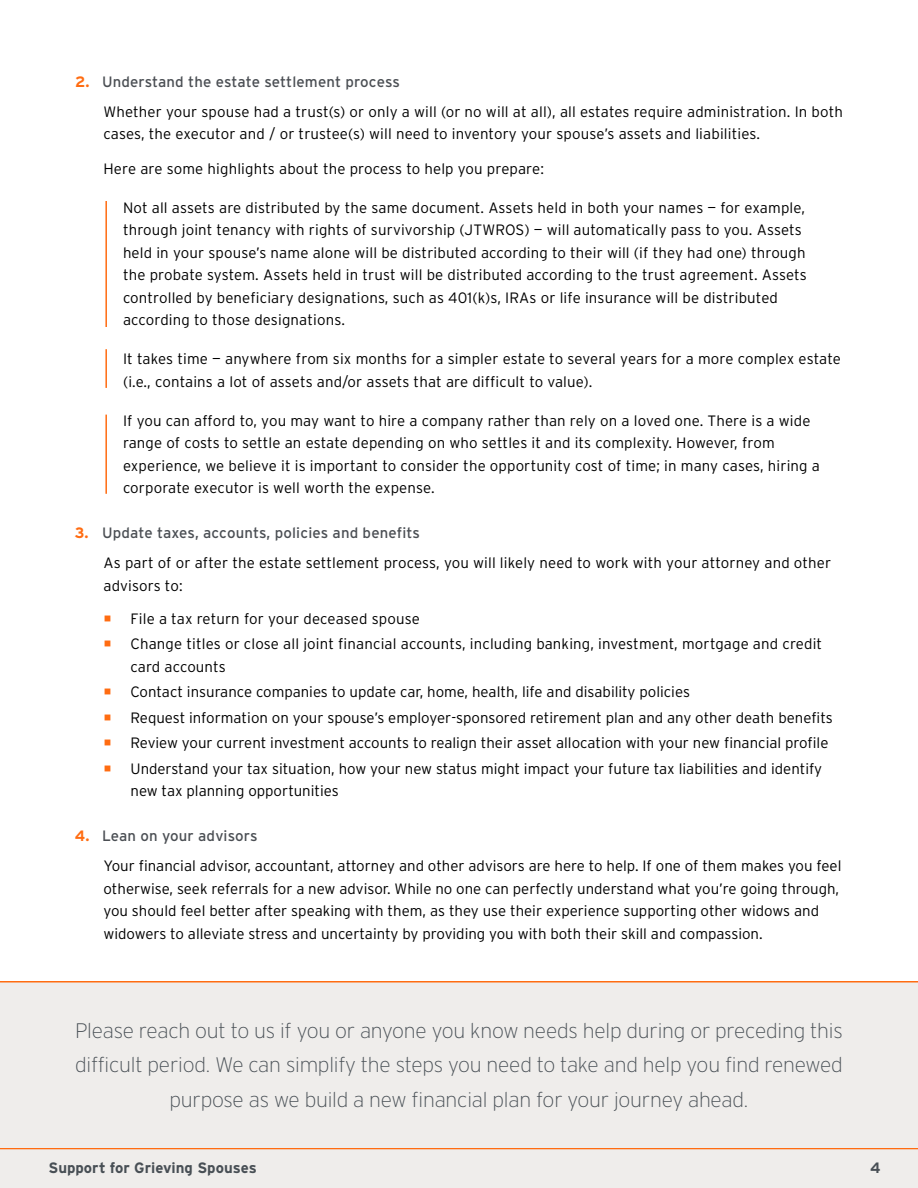
<style>
.page{position:relative;width:918px;height:1188px;background:#fff}
.page>*{position:absolute;margin:0;border:0;box-sizing:border-box;transform-origin:0 0}
.t1{font:200 21px/34.5px "Interstate";letter-spacing:-.01em;color:#484f55;text-align:center}
.t2{font:300 15px/22.5px "Interstate";color:#000}
.t3{font:700 15px "Interstate";color:#484f55}
.s1{font-weight:700;color:#ff6c11}
.s2{font-weight:400;color:#4b4f54}
</style>
<div class="page">
<div style="left:0;top:1149px;width:918px;height:39px;background:#efedeb"></div>
<hr style="left:0;top:1148px;width:918px;height:1px;background:#ff6c11">
<hr style="left:105px;top:201px;width:2px;height:126px;background:#ff6c11">
<div style="left:0;top:982px;width:918px;height:166px;background:#efedeb"></div>
<hr style="left:105px;top:349px;width:2px;height:39px;background:#ff6c11">
<hr style="left:105px;top:415px;width:2px;height:79px;background:#ff6c11">
<hr style="left:0;top:981px;width:918px;height:1px;background:#ff6c11">
<p class="t2" style="left:104px;top:67px;width:741px;line-height:30px;text-indent:-28px"><span class="s1">2.</span> <span class="s2">Understand the estate settlement process<br></span>Whether your spouse had a trust(s) or only a will (or no will at all), all estates require administration. In both</p>
<p class="t2" style="left:104px;top:123px;width:658px">cases, the executor and / or trustee(s) will need to inventory your spouse’s assets and liabilities.</p>
<p class="t2" style="left:104px;top:157px;width:442px">Here are some highlights about the process to help you prepare:</p>
<p class="t2" style="left:123px;top:196px;width:685px">Not all assets are distributed by the same document. Assets held in both your names — for example, through joint tenancy with rights of survivorship (JTWROS) — will automatically pass to you. Assets held in your spouse’s name alone will be distributed according to their will (if they had one) through the probate system. Assets held in trust will be distributed according to the trust agreement. Assets controlled by beneficiary designations, such as 401(k)s, IRAs or life insurance will be distributed according to those designations.</p>
<p class="t2" style="left:123px;top:348px;width:719px">It takes time — anywhere from six months for a simpler estate to several years for a more complex estate (i.e., contains a lot of assets and/or assets that are difficult to value).</p>
<p class="t2" style="left:123px;top:409px;width:698px">If you can afford to, you may want to hire a company rather than rely on a loved one. There is a wide range of costs to settle an estate depending on who settles it and its complexity. However, from experience, we believe it is important to consider the opportunity cost of time; in many cases, hiring a corporate executor is well worth the expense.</p>
<p class="t2" style="left:104px;top:518px;width:729px;line-height:30px;text-indent:-29px"><span class="s1">3.</span> <span class="s2">Update taxes, accounts, policies and benefits<br></span>As part of or after the estate settlement process, you will likely need to work with your attorney and other</p>
<p class="t2" style="left:104px;top:574px;width:81px">advisors to:</p>
<p class="t2" style="left:130px;top:606px;width:693px;line-height:25.5px">File a tax return for your deceased spouse<br>Change titles or close all joint financial accounts, including banking, investment, mortgage and credit</p>
<p class="t2" style="left:130px;top:654px;width:704px;line-height:25.5px">card accounts<br>Contact insurance companies to update car, home, health, life and disability policies<br>Request information on your spouse’s employer-sponsored retirement plan and any other death benefits Review your current investment accounts to realign their asset allocation with your new financial profile Understand your tax situation, how your new status might impact your future tax liabilities and identify</p>
<p class="t2" style="left:130px;top:780px;width:210px">new tax planning opportunities</p>
<p class="t2" style="left:104px;top:821px;width:740px;line-height:30px;text-indent:-29px"><span class="s1">4.</span> <span class="s2">Lean on your advisors<br></span>Your financial advisor, accountant, attorney and other advisors are here to help. If one of them makes you feel</p>
<p class="t2" style="left:104px;top:877px;width:737px">otherwise, seek referrals for a new advisor. While no one can perfectly understand what you’re going through, you should feel better after speaking with them, as they use their experience supporting other widows and widowers to alleviate stress and uncertainty by providing you with both their skill and compassion.</p>
<h1 class="t1" style="left:75px;top:1013px;width:769px">Please reach out to us if you or anyone you know needs help during or preceding this difficult period. We can simplify the steps you need to take and help you find renewed purpose as we build a new financial plan for your journey ahead.</h1>
<p class="t3" style="left:49px;top:1160px;width:210px">Support for Grieving Spouses</p>
<p class="t3" style="left:870px;top:1160px;width:12px">4</p>
</div>
